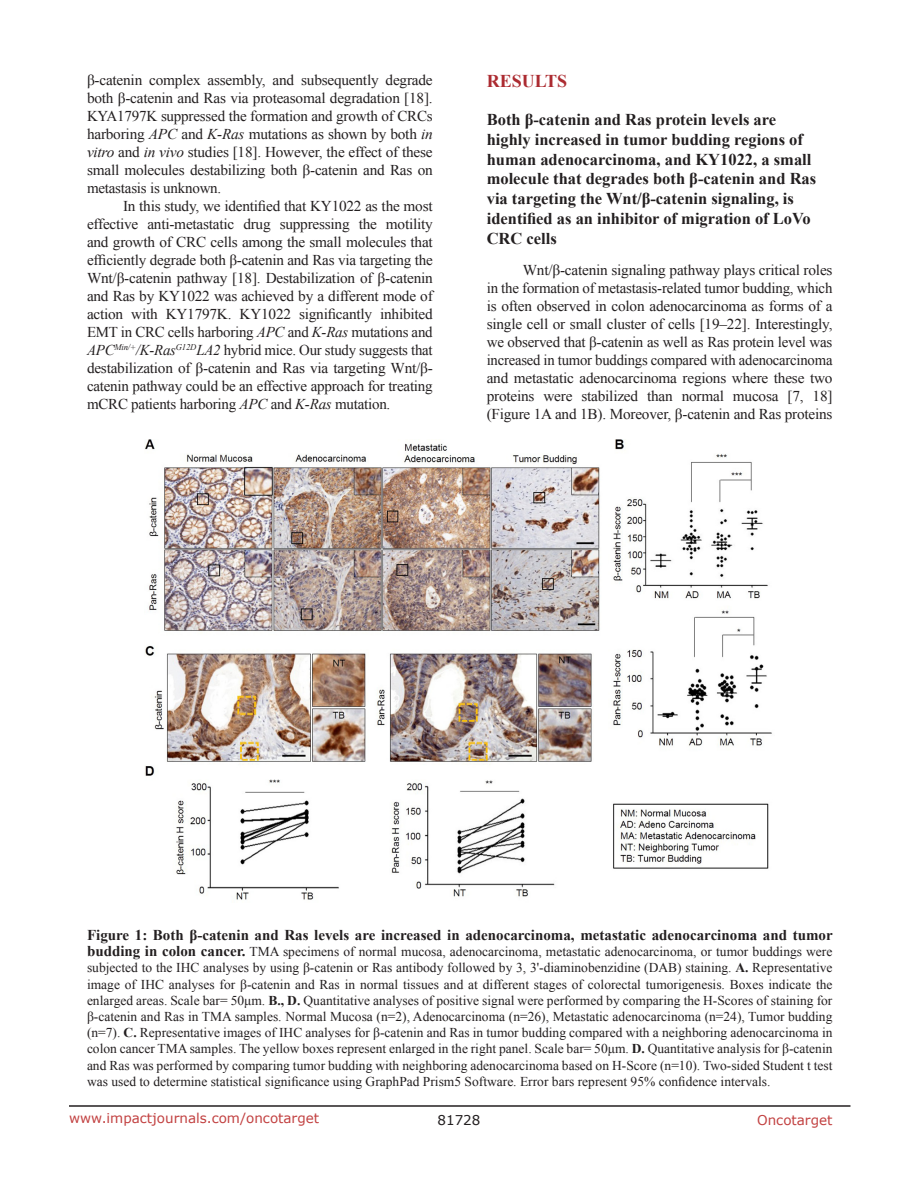
<style>
.page{position:relative;width:918px;height:1188px;background:#fff}
.page>*{position:absolute;margin:0;border:0;box-sizing:border-box;transform-origin:0 0}
.Heading{font:700 18px "Times New Roman";color:#ac2b31}
.SubHeading{font:700 16.5px/19.8px "Times New Roman";color:#231f20}
.BodyText{font:15px/18px "Times New Roman";letter-spacing:-.015em;color:#231f20;text-align:justify}
.figuretext{font:700 15px "Times New Roman";color:#231f20}
.figuretext-2{font:13.5px/16.2px "Times New Roman";color:#231f20;text-align:justify}
.t1{font:13.5px "Verdana";color:#c24141}
.t2{font:13.5px "Verdana";color:#231f20}
.s1{font-style:italic}
.s2{font-weight:700;font-size:15px}
.s3{font-weight:700}
</style>
<div class="page">
<hr style="left:69px;top:1105px;width:781px;height:2px;background:#231f20">
<img style="left:145px;top:439px;width:627px;height:461px">
<p class="BodyText" style="left:87px;top:71px;width:347px">β-catenin complex assembly, and subsequently degrade both β-catenin and Ras via proteasomal degradation [18].<br>KYA1797K suppressed the formation and growth of CRCs harboring <span class="s1">APC</span> and <span class="s1">K-Ras</span> mutations as shown by both <span class="s1">in vitro</span> and <span class="s1">in vivo</span> studies [18]. However, the effect of these small molecules destabilizing both β-catenin and Ras on metastasis is unknown.</p>
<p class="BodyText" style="left:87px;top:197px;width:347px;text-indent:36px">In this study, we identified that KY1022 as the most effective anti-metastatic drug suppressing the motility and growth of CRC cells among the small molecules that efficiently degrade both β-catenin and Ras via targeting the Wnt/β-catenin pathway [18]. Destabilization of β-catenin and Ras by KY1022 was achieved by a different mode of action with KY1797K. KY1022 significantly inhibited EMT in CRC cells harboring <span class="s1">APC</span> and <span class="s1">K-Ras</span> mutations and <span class="s1">APC</span><sup>Min/+</sup><span class="s1">/K-Ras</span><sup>G12D</sup><span class="s1">LA2</span> hybrid mice. Our study suggests that destabilization of β-catenin and Ras via targeting Wnt/β&shy;catenin pathway could be an effective approach for treating mCRC patients harboring <span class="s1">APC</span> and <span class="s1">K-Ras</span> mutation.</p>
<p class="Heading" style="left:487px;top:69px;width:82px">RESULTS</p>
<p class="SubHeading" style="left:487px;top:109px;width:331px">Both β-catenin and Ras protein levels are highly increased in tumor budding regions of human adenocarcinoma, and KY1022, a small molecule that degrades both β-catenin and Ras via targeting the Wnt/β-catenin signaling, is identified as an inhibitor of migration of LoVo CRC cells</p>
<p class="BodyText" style="left:487px;top:261px;width:347px;text-indent:36px">Wnt/β-catenin signaling pathway plays critical roles in the formation of metastasis-related tumor budding, which is often observed in colon adenocarcinoma as forms of a single cell or small cluster of cells [19–22]. Interestingly, we observed that β-catenin as well as Ras protein level was increased in tumor buddings compared with adenocarcinoma and metastatic adenocarcinoma regions where these two proteins were stabilized than normal mucosa [7, 18] (Figure 1A and 1B). Moreover, β-catenin and Ras proteins</p>
<p class="figuretext" style="left:87px;top:925px;width:747px">Figure 1: Both β-catenin and Ras levels are increased in adenocarcinoma, metastatic adenocarcinoma and tumor</p>
<p class="figuretext-2" style="left:87px;top:943px;width:747px"><span class="s2">budding in colon cancer.</span> TMA specimens of normal mucosa, adenocarcinoma, metastatic adenocarcinoma, or tumor buddings were subjected to the IHC analyses by using β-catenin or Ras antibody followed by 3, 3'-diaminobenzidine (DAB) staining. <span class="s3">A.</span> Representative image of IHC analyses for β-catenin and Ras in normal tissues and at different stages of colorectal tumorigenesis. Boxes indicate the enlarged areas. Scale bar= 50μm. <span class="s3">B., D.</span> Quantitative analyses of positive signal were performed by comparing the H-Scores of staining for β-catenin and Ras in TMA samples. Normal Mucosa (n=2), Adenocarcinoma (n=26), Metastatic adenocarcinoma (n=24), Tumor budding (n=7). <span class="s3">C.</span> Representative images of IHC analyses for β-catenin and Ras in tumor budding compared with a neighboring adenocarcinoma in colon cancer TMA samples. The yellow boxes represent enlarged in the right panel. Scale bar= 50μm. <span class="s3">D.</span> Quantitative analysis for β-catenin and Ras was performed by comparing tumor budding with neighboring adenocarcinoma based on H-Score (n=10). Two-sided Student t test was used to determine statistical significance using GraphPad Prism5 Software. Error bars represent 95% confidence intervals.</p>
<p class="t1" style="left:69px;top:1109px;width:252px">www.impactjournals.com/oncotarget</p>
<p class="t2" style="left:438px;top:1111px;width:44px">81728</p>
<p class="t1" style="left:757px;top:1111px;width:77px">Oncotarget</p>
</div>
